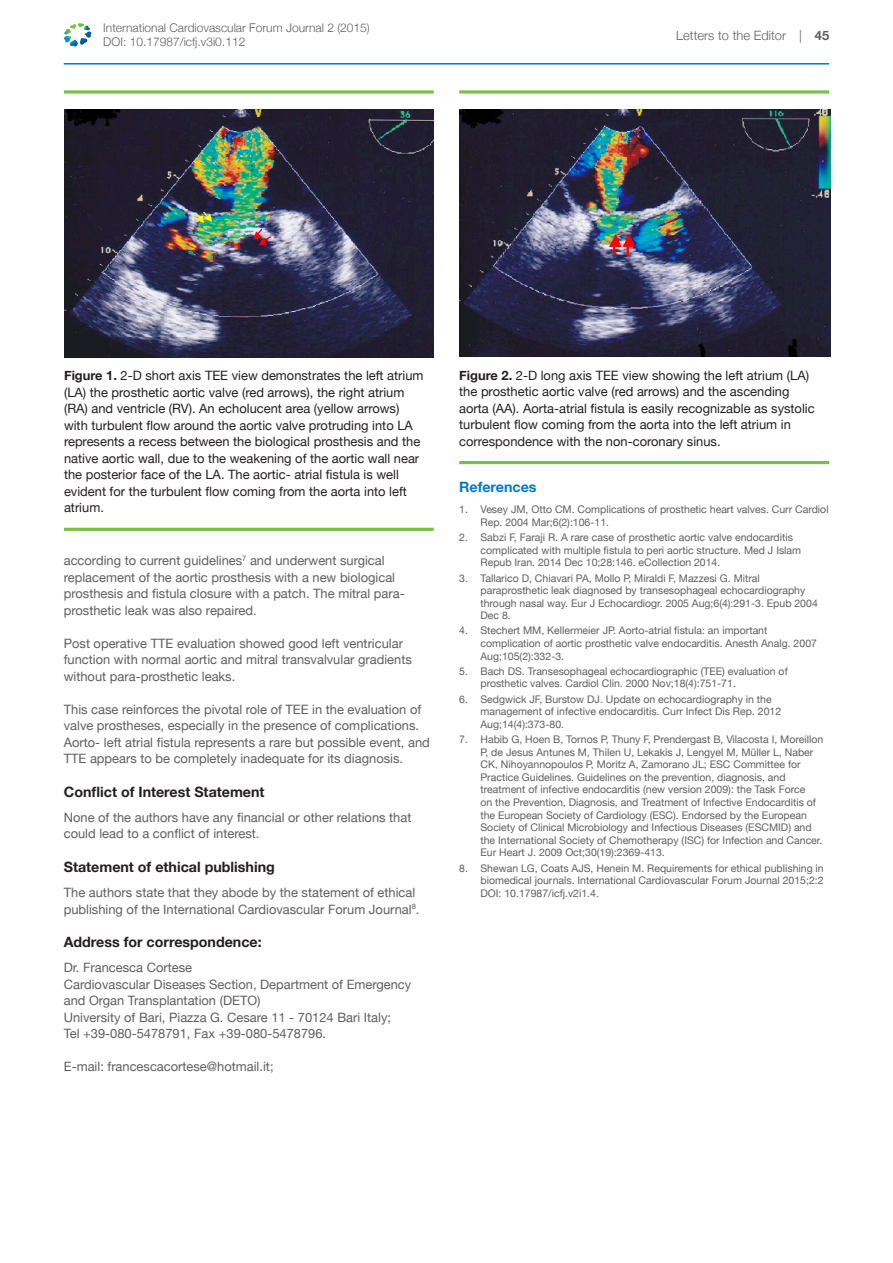
<style>
.page{position:relative;width:893px;height:1263px;background:#fff}
.page>*{position:absolute;margin:0;border:0;box-sizing:border-box;transform-origin:0 0}
.Article_H3{font:700 14.25px "Helvetica Neue";color:#231f20}
.Article_H3-2{font:700 14.25px "Helvetica Neue";color:#0079c2}
.Article_Body{font:12.9px/16.5px "Helvetica Neue";color:#5f5f62}
.Table_Title{font:12.9px/16.5px "Helvetica Neue";color:#231f20}
.t1{font:300 12.9px "Helvetica Neue";color:#5f5f62}
.PAGE_Section{font:300 12px "Helvetica Neue";color:#5f5f62}
.Reference_List{font:10.5px/12.6px "Helvetica Neue";color:#5f5f62}
.s1{font-weight:700}
</style>
<div class="page">
<hr style="left:64px;top:63px;width:765px;height:2px;background:#0079c2">
<svg style="left:64px;top:23px;width:28px;height:24px"></svg>
<svg style="left:64px;top:90px;width:370px;height:4px"></svg>
<hr style="left:64px;top:528px;width:370px;height:3px;background:#79c142">
<img style="left:64px;top:110px;width:370px;height:247px">
<svg style="left:459px;top:90px;width:370px;height:4px"></svg>
<hr style="left:459px;top:461px;width:370px;height:3px;background:#79c142">
<img style="left:459px;top:110px;width:372px;height:246px">
<svg style="left:253px;top:227px;width:19px;height:18px"></svg>
<svg style="left:194px;top:211px;width:18px;height:12px"></svg>
<svg style="left:609px;top:233px;width:26px;height:24px"></svg>
<p class="PAGE_Section" style="left:103px;top:18px;width:268px">International Cardiovascular Forum Journal 2 (2015)</p>
<p class="PAGE_Section" style="left:103px;top:32px;width:144px">DOI: 10.17987/icfj.v3i0.112</p>
<p class="t1" style="left:676px;top:25px;width:154px">Letters to the Editor | <span class="s1">45</span></p>
<p class="Table_Title" style="left:64px;top:368px;width:361px"><span class="s1">Figure 1.</span> 2-D short axis TEE view demonstrates the left atrium (LA) the prosthetic aortic valve (red arrows), the right atrium (RA) and ventricle (RV). An echolucent area (yellow arrows) with turbulent flow around the aortic valve protruding into LA represents a recess between the biological prosthesis and the native aortic wall, due to the weakening of the aortic wall near the posterior face of the LA. The aortic- atrial fistula is well evident for the turbulent flow coming from the aorta into left atrium.</p>
<p class="Table_Title" style="left:459px;top:367px;width:357px"><span class="s1">Figure 2.</span> 2-D long axis TEE view showing the left atrium (LA) the prosthetic aortic valve (red arrows) and the ascending aorta (AA). Aorta-atrial fistula is easily recognizable as systolic turbulent flow coming from the aorta into the left atrium in correspondence with the non-coronary sinus.</p>
<p class="Article_H3-2" style="left:459px;top:476px;width:79px">References</p>
<p class="Reference_List" style="left:480px;top:504px;width:350px;text-indent:-21px">1. Vesey JM, Otto CM. Complications of prosthetic heart valves. Curr Cardiol<br>Rep. 2004 Mar;6(2):106-11.</p>
<p class="Reference_List" style="left:480px;top:532px;width:322px;text-indent:-21px">2. Sabzi F, Faraji R. A rare case of prosthetic aortic valve endocarditis complicated with multiple fistula to peri aortic structure. Med J Islam<br>Repub Iran. 2014 Dec 10;28:146. eCollection 2014.</p>
<p class="Reference_List" style="left:480px;top:572px;width:339px;text-indent:-21px">3. Tallarico D, Chiavari PA, Mollo P, Miraldi F, Mazzesi G. Mitral paraprosthetic leak diagnosed by transesophageal echocardiography through nasal way. Eur J Echocardiogr. 2005 Aug;6(4):291-3. Epub 2004<br>Dec 8.</p>
<p class="Reference_List" style="left:480px;top:625px;width:338px;text-indent:-21px">4. Stechert MM, Kellermeier JP. Aorto-atrial fistula: an important complication of aortic prosthetic valve endocarditis. Anesth Analg. 2007<br>Aug;105(2):332-3.</p>
<p class="Reference_List" style="left:480px;top:665px;width:309px;text-indent:-21px">5. Bach DS. Transesophageal echocardiographic (TEE) evaluation of prosthetic valves. Cardiol Clin. 2000 Nov;18(4):751-71.</p>
<p class="Reference_List" style="left:480px;top:693px;width:302px;text-indent:-21px">6. Sedgwick JF, Burstow DJ. Update on echocardiography in the management of infective endocarditis. Curr Infect Dis Rep. 2012<br>Aug;14(4):373-80.</p>
<p class="Reference_List" style="left:480px;top:733px;width:344px;text-indent:-21px">7. Habib G, Hoen B, Tornos P, Thuny F, Prendergast B, Vilacosta I, Moreillon P, de Jesus Antunes M, Thilen U, Lekakis J, Lengyel M, Müller L, Naber CK, Nihoyannopoulos P, Moritz A, Zamorano JL; ESC Committee for Practice Guidelines. Guidelines on the prevention, diagnosis, and treatment of infective endocarditis (new version 2009): the Task Force<br>on the Prevention, Diagnosis, and Treatment of Infective Endocarditis of the European Society of Cardiology (ESC). Endorsed by the European Society of Clinical Microbiology and Infectious Diseases (ESCMID) and the International Society of Chemotherapy (ISC) for Infection and Cancer.<br>Eur Heart J. 2009 Oct;30(19):2369-413.</p>
<p class="Reference_List" style="left:480px;top:862px;width:345px;text-align:justify;text-indent:-21px">8. Shewan LG, Coats AJS, Henein M. Requirements for ethical publishing in biomedical journals. International Cardiovascular Forum Journal 2015;2:2<br>DOI: 10.17987/icfj.v2i1.4.</p>
<p class="Article_Body" style="left:64px;top:553px;width:342px">according to current guidelines<sup>7</sup> and underwent surgical replacement of the aortic prosthesis with a new biological prosthesis and fistula closure with a patch. The mitral para&shy;prosthetic leak was also repaired.</p>
<p class="Article_Body" style="left:64px;top:636px;width:350px">Post operative TTE evaluation showed good left ventricular function with normal aortic and mitral transvalvular gradients without para-prosthetic leaks.</p>
<p class="Article_Body" style="left:64px;top:702px;width:368px">This case reinforces the pivotal role of TEE in the evaluation of valve prostheses, especially in the presence of complications.<br>Aorto- left atrial fistula represents a rare but possible event, and TTE appears to be completely inadequate for its diagnosis.</p>
<p class="Article_H3" style="left:64px;top:781px;width:202px">Conflict of Interest Statement</p>
<p class="Article_Body" style="left:64px;top:810px;width:349px">None of the authors have any financial or other relations that could lead to a conflict of interest.</p>
<p class="Article_H3" style="left:64px;top:856px;width:213px">Statement of ethical publishing</p>
<p class="Article_Body" style="left:64px;top:885px;width:357px">The authors state that they abode by the statement of ethical publishing of the International Cardiovascular Forum Journal<sup>8</sup>.</p>
<p class="Article_H3" style="left:64px;top:931px;width:199px">Address for correspondence:</p>
<p class="Article_Body" style="left:64px;top:960px;width:130px">Dr. Francesca Cortese</p>
<p class="Article_Body" style="left:64px;top:977px;width:349px">Cardiovascular Diseases Section, Department of Emergency and Organ Transplantation (DETO)<br>University of Bari, Piazza G. Cesare 11 - 70124 Bari Italy;</p>
<p class="Article_Body" style="left:64px;top:1026px;width:264px">Tel +39-080-5478791, Fax +39-080-5478796.</p>
<p class="Article_Body" style="left:64px;top:1059px;width:211px">E-mail: francescacortese@hotmail.it;</p>
</div>
